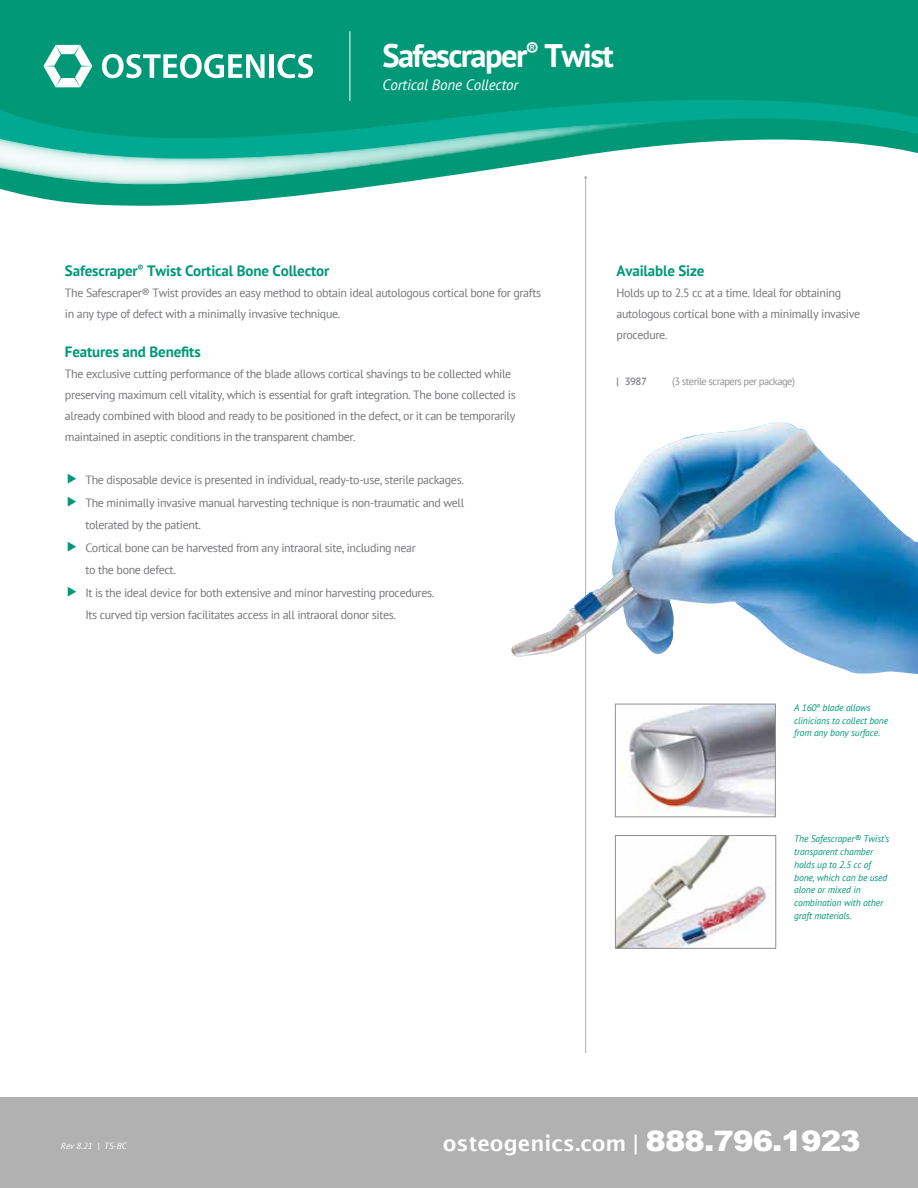
<style>
.page{position:relative;width:918px;height:1188px;background:#fff}
.page>*{position:absolute;margin:0;border:0;box-sizing:border-box;transform-origin:0 0}
.t1{font:700 32.55px "PT Sans";letter-spacing:-.05em;color:#fff}
.t2{font:600 21.45px "Lucida Sans";color:#fff}
.t3{font:700 15px "PT Sans";letter-spacing:-.01em;color:#009877}
.t4{font:italic 15px "PT Sans";letter-spacing:-.01em;color:#fff}
.t5{font:12px/21px "PT Sans";letter-spacing:-.03em;color:#76777a}
.t6{font:10.5px "PT Sans";letter-spacing:-.05em;color:#919195}
.t7{font:700 10.5px "PT Sans";color:#919195}
.t8{font:italic 9.6px/12.8px "PT Sans";letter-spacing:-.01em;color:#009877}
.t9{font:italic 9px "PT Sans";color:#fff}
.s1{font-family:"Arial";font-weight:900;font-size:28.2px}
</style>
<div class="page">
<svg style="left:0;top:0;width:918px;height:206px;fill:#009877"></svg>
<svg style="left:0;top:100px;width:918px;height:75px;fill:#009877"></svg>
<svg style="left:0;top:120px;width:713px;height:64px"></svg>
<svg style="left:43px;top:45px;width:49px;height:42px"></svg>
<svg style="left:102px;top:54px;width:163px;height:24px"></svg>
<div style="left:269px;top:54px;width:5px;height:24px;background:#fff"></div>
<svg style="left:278px;top:54px;width:35px;height:24px"></svg>
<div style="left:0;top:1097px;width:918px;height:91px;background:#b1b1b1"></div>
<hr style="left:585px;top:178px;width:1px;height:875px;background:#b1b1b1">
<hr style="left:350px;top:32px;width:1px;height:69px;background:#fff">
<img style="left:511px;top:422px;width:407px;height:253px">
<svg style="left:617px;top:837px;width:153px;height:110px"></svg>
<div style="left:615px;top:835px;width:161px;height:114px;border:1px solid #8c9091"></div>
<img style="left:629px;top:706px;width:145px;height:109px">
<div style="left:615px;top:704px;width:161px;height:113px;border:1px solid #8c9091"></div>
<h1 class="t1" style="left:382px;top:34px;width:233px">Safescraper<sup>®</sup> Twist</h1>
<p class="t4" style="left:382px;top:75px;width:138px">Cortical Bone Collector</p>
<p class="t3" style="left:65px;top:260px;width:266px">Safescraper<sup>®</sup> Twist Cortical Bone Collector</p>
<p class="t5" style="left:65px;top:282px;width:478px">The Safescraper® Twist provides an easy method to obtain ideal autologous cortical bone for grafts in any type of defect with a minimally invasive technique.</p>
<p class="t3" style="left:65px;top:341px;width:137px">Features and Benefits</p>
<p class="t5" style="left:65px;top:363px;width:452px">The exclusive cutting performance of the blade allows cortical shavings to be collected while preserving maximum cell vitality, which is essential for graft integration. The bone collected is already combined with blood and ready to be positioned in the defect, or it can be temporarily maintained in aseptic conditions in the transparent chamber.</p>
<p class="t5" style="left:85px;top:469px;width:380px">The disposable device is presented in individual, ready-to-use, sterile packages.</p>
<p class="t5" style="left:85px;top:491px;width:380px;line-height:22.5px">The minimally invasive manual harvesting technique is non-traumatic and well tolerated by the patient.</p>
<p class="t5" style="left:85px;top:536px;width:332px;line-height:22.5px">Cortical bone can be harvested from any intraoral site, including near to the bone defect.</p>
<p class="t5" style="left:85px;top:581px;width:350px;line-height:22.5px">It is the ideal device for both extensive and minor harvesting procedures.<br>Its curved tip version facilitates access in all intraoral donor sites.</p>
<p class="t3" style="left:617px;top:260px;width:89px">Available Size</p>
<p class="t5" style="left:617px;top:282px;width:245px">Holds up to 2.5 cc at a time. Ideal for obtaining autologous cortical bone with a minimally invasive procedure.</p>
<p class="t7" style="left:617px;top:374px;width:32px">| 3987</p>
<p class="t6" style="left:672px;top:374px;width:124px">(3 sterile scrapers per package)</p>
<p class="t8" style="left:794px;top:701px;width:96px">A 160º blade allows clinicians to collect bone from any bony surface.</p>
<p class="t8" style="left:794px;top:832px;width:97px">The Safescraper® Twist’s transparent chamber holds up to 2.5 cc of bone, which can be used alone or mixed in combination with other graft materials.</p>
<p class="t9" style="left:61px;top:1140px;width:67px">Rev 8.21 | TS-BC</p>
<h2 class="t2" style="left:443px;top:1131px;width:420px">osteogenics.com | <span class="s1">888.796.1923</span></h2>
</div>
